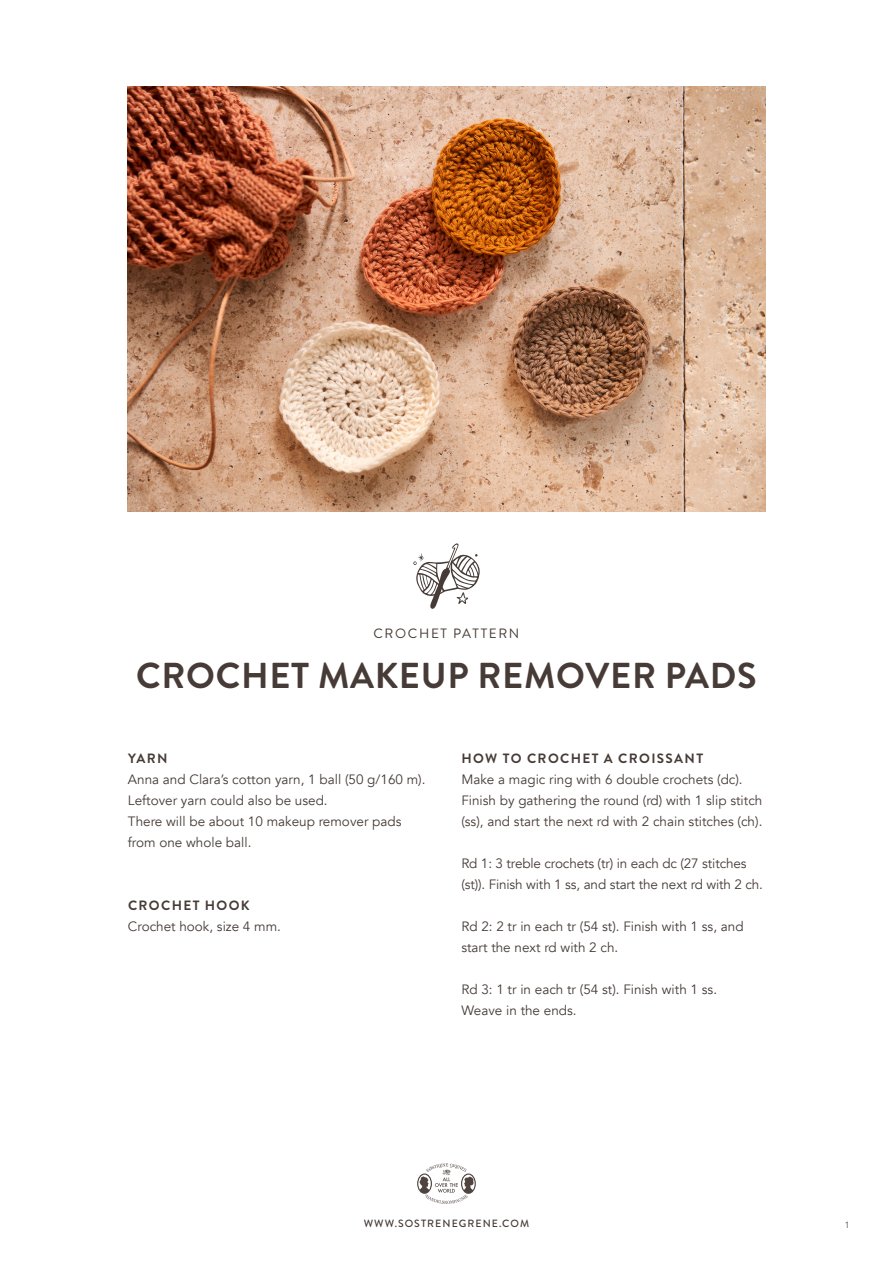
<style>
.page{position:relative;width:893px;height:1263px;background:#fff}
.page>*{position:absolute;margin:0;border:0;box-sizing:border-box;transform-origin:0 0}
.Overskrift{font:700 36px "Brandon Grotesque";letter-spacing:.02em;color:#463b36}
.t1{font:13.5px/21px "Avenir";color:#463b36}
.Underoverskrift_fed{font:700 13.5px "Brandon Grotesque";letter-spacing:.1em;color:#463b36}
.Opskriftstype{font:13.5px "Brandon Grotesque";letter-spacing:.12em;color:#463b36}
.t2{font:500 10.5px "Brandon Grotesque";letter-spacing:.1em;color:#463b36}
.t3{font:300 9px "Avenir";color:#463b36}
</style>
<div class="page">
<svg style="left:417px;top:1163px;width:59px;height:41px"></svg>
<svg style="left:413px;top:543px;width:67px;height:66px"></svg>
<img style="left:128px;top:86px;width:637px;height:426px">
<p class="Opskriftstype" style="left:373px;top:624px;width:147px">CROCHET PATTERN</p>
<p class="Overskrift" style="left:136px;top:650px;width:622px">CROCHET MAKEUP REMOVER PADS</p>
<p class="Underoverskrift_fed" style="left:128px;top:749px;width:41px">YARN</p>
<p class="t1" style="left:128px;top:769px;width:299px">Anna and Clara’s cotton yarn, 1 ball (50 g/160 m).<br>Leftover yarn could also be used.</p>
<p class="t1" style="left:128px;top:811px;width:275px">There will be about 10 makeup remover pads from one whole ball.</p>
<p class="Underoverskrift_fed" style="left:128px;top:896px;width:123px">CROCHET HOOK</p>
<p class="t1" style="left:128px;top:916px;width:155px">Crochet hook, size 4 mm.</p>
<p class="Underoverskrift_fed" style="left:461px;top:749px;width:243px">HOW TO CROCHET A CROISSANT</p>
<p class="t1" style="left:461px;top:769px;width:303px">Make a magic ring with 6 double crochets (dc).<br>Finish by gathering the round (rd) with 1 slip stitch (ss), and start the next rd with 2 chain stitches (ch).</p>
<p class="t1" style="left:461px;top:853px;width:303px">Rd 1: 3 treble crochets (tr) in each dc (27 stitches (st)). Finish with 1 ss, and start the next rd with 2 ch.</p>
<p class="t1" style="left:461px;top:916px;width:284px">Rd 2: 2 tr in each tr (54 st). Finish with 1 ss, and start the next rd with 2 ch.</p>
<p class="t1" style="left:461px;top:979px;width:257px">Rd 3: 1 tr in each tr (54 st). Finish with 1 ss.</p>
<p class="t1" style="left:461px;top:1000px;width:117px">Weave in the ends.</p>
<p class="t2" style="left:364px;top:1216px;width:167px">WWW.SOSTRENEGRENE.COM</p>
<p class="t3" style="left:845px;top:1219px;width:6px">1</p>
</div>
